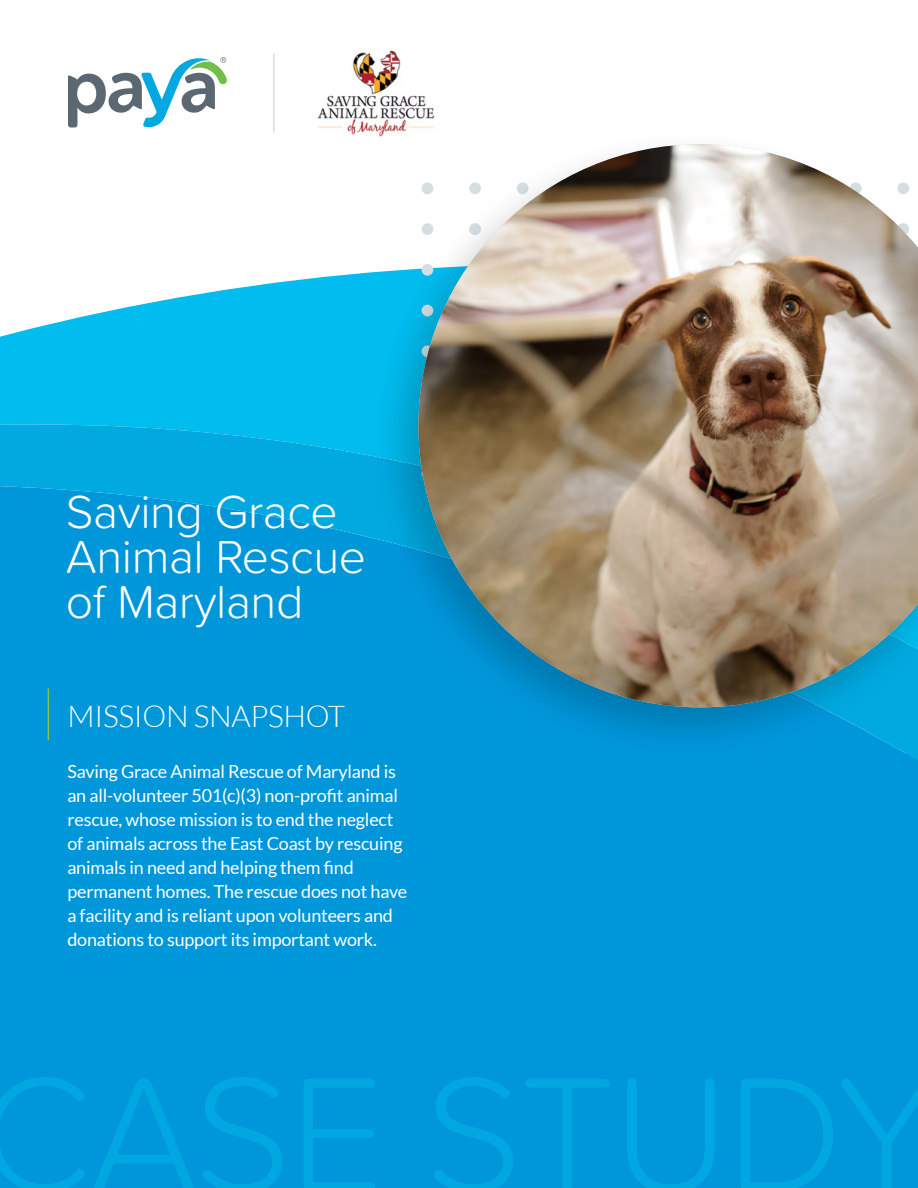
<style>
.page{position:relative;width:918px;height:1188px;background:#fff}
.page>*{position:absolute;margin:0;border:0;box-sizing:border-box;transform-origin:0 0}
.t1{font:300 48px/45px "Proxima Soft";letter-spacing:-.01em;color:#fff}
.t2{font:300 30px "Lato";letter-spacing:-.01em;color:#fff}
.t3{font:18px/24px "Lato";letter-spacing:-.01em;color:#fff}
</style>
<div class="page">
<svg style="left:0;top:272px;width:371px;height:107px;fill:#00bcef"></svg>
<div style="left:0;top:900px;width:918px;height:288px;background:#0096da"></div>
<svg style="left:0;top:379px;width:918px;height:521px;background:#009adc"></svg>
<div style="left:371px;top:128px;width:547px;height:632px;background:#000;opacity:.2"></div>
<img style="left:418px;top:144px;width:500px;height:563px">
<svg style="left:68px;top:57px;width:159px;height:71px"></svg>
<hr style="left:273px;top:54px;width:2px;height:78px;background:#d6dee1">
<img style="left:317px;top:50px;width:129px;height:90px">
<hr style="left:48px;top:689px;width:1px;height:51px;background:#85c446">
<h1 class="t1" style="left:66px;top:487px;width:302px">Saving Grace<br>Animal Rescue of Maryland</h1>
<h2 class="t2" style="left:67px;top:700px;width:279px">MISSION SNAPSHOT</h2>
<p class="t3" style="left:67px;top:759px;width:341px">Saving Grace Animal Rescue of Maryland is an all-volunteer 501(c)(3) non-profit animal rescue, whose mission is to end the neglect of animals across the East Coast by rescuing animals in need and helping them find permanent homes. The rescue does not have a facility and is reliant upon volunteers and donations to support its important work.</p>
</div>
